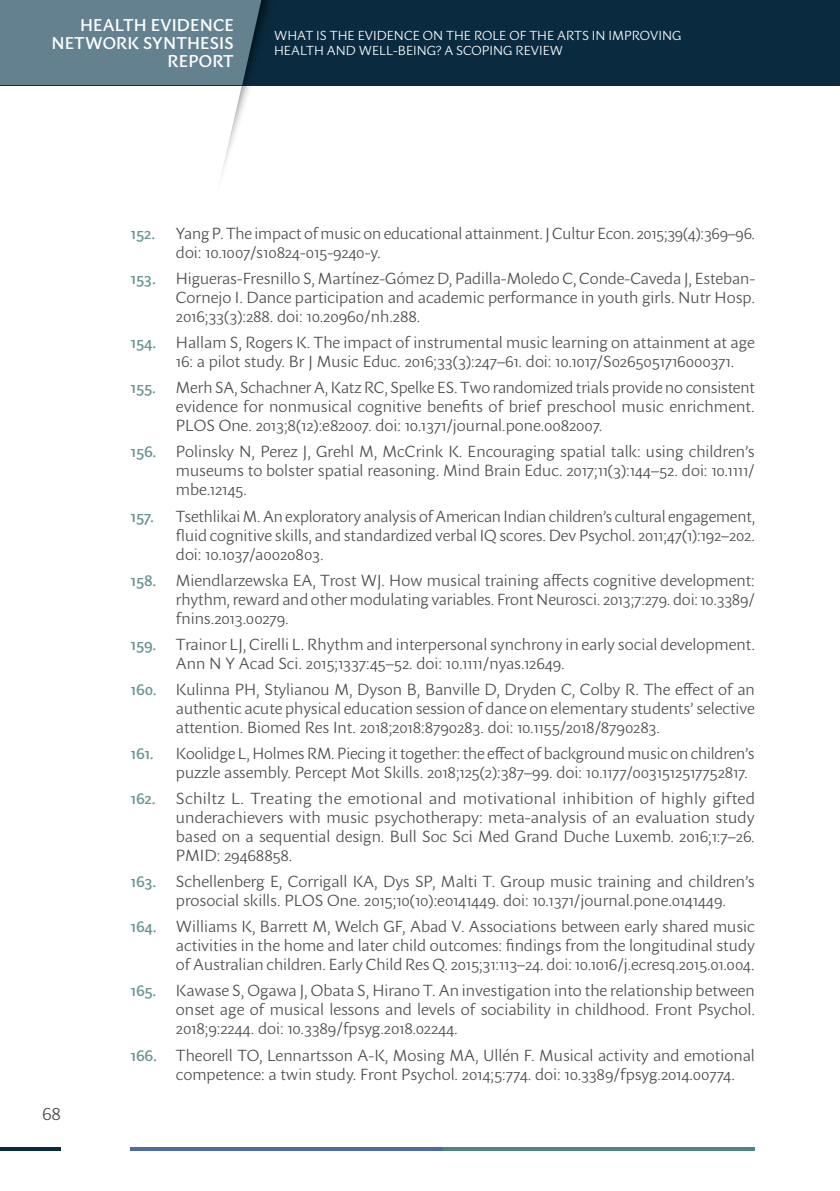
<style>
.page{position:relative;width:840px;height:1191px;background:#fff}
.page>*{position:absolute;margin:0;border:0;box-sizing:border-box;transform-origin:0 0}
.t1{font:300 18px "Sharik Sans";color:#4b4c4d}
.t2{font:500 17px/18px "Sharik Sans";letter-spacing:.01em;color:#fff;text-align:right}
.t3{font:300 16px/19px "Sharik Sans";color:#4b4c4d;text-align:justify}
.t4{font:500 16px "Sharik Sans";color:#679392}
.t5{font:300 13px/15.6px "Sharik Sans";color:#fff}
.s1{font-weight:500;color:#679392}
</style>
<div class="page">
<div style="left:0;top:0;width:838px;height:85px;background:#0a2b3f"></div>
<hr style="left:442px;top:1147px;width:312px;height:4px;background:#4c8684">
<hr style="left:130px;top:1147px;width:312px;height:4px;background:#4d69a7">
<div style="left:213px;top:0;width:157px;height:227px;background:#231f20;opacity:.75"></div>
<svg style="left:0;top:0;width:365px;height:227px"></svg>
<hr style="left:0;top:1147px;width:61px;height:4px;background:#0a2b3f">
<p class="t2" style="left:51px;top:16px;width:184px">HEALTH EVIDENCE<br>NETWORK SYNTHESIS<br>REPORT</p>
<p class="t5" style="left:274px;top:27px;width:408px">WHAT IS THE EVIDENCE ON THE ROLE OF THE ARTS IN IMPROVING<br>HEALTH AND WELL-BEING? A SCOPING REVIEW</p>
<p class="t1" style="left:42px;top:1101px;width:20px">68</p>
<p class="t4" style="left:130px;top:222px;width:26px">152.</p>
<p class="t3" style="left:176px;top:223px;width:580px">Yang P. The impact of music on educational attainment. J Cultur Econ. 2015;39(4):369–96. doi: 10.1007/s10824-015-9240-y.</p>
<p class="t3" style="left:176px;top:269px;width:580px;text-indent:-45px"><span class="s1">153.</span> Higueras-Fresnillo S, Martínez-Gómez D, Padilla-Moledo C, Conde-Caveda J, Esteban-Cornejo I. Dance participation and academic performance in youth girls. Nutr Hosp.<br>2016;33(3):288. doi: 10.20960/nh.288.</p>
<p class="t3" style="left:176px;top:333px;width:580px;text-indent:-45px"><span class="s1">154.</span> Hallam S, Rogers K. The impact of instrumental music learning on attainment at age<br>16: a pilot study. Br J Music Educ. 2016;33(3):247–61. doi: 10.1017/S0265051716000371.</p>
<p class="t3" style="left:176px;top:378px;width:580px;text-indent:-45px"><span class="s1">155.</span> Merh SA, Schachner A, Katz RC, Spelke ES. Two randomized trials provide no consistent evidence for nonmusical cognitive benefits of brief preschool music enrichment.<br>PLOS One. 2013;8(12):e82007. doi: 10.1371/journal.pone.0082007.</p>
<p class="t3" style="left:176px;top:442px;width:580px;text-indent:-45px"><span class="s1">156.</span> Polinsky N, Perez J, Grehl M, McCrink K. Encouraging spatial talk: using children’s museums to bolster spatial reasoning. Mind Brain Educ. 2017;11(3):144–52. doi: 10.1111/ mbe.12145.</p>
<p class="t4" style="left:130px;top:505px;width:25px">157.</p>
<p class="t3" style="left:176px;top:506px;width:580px">Tsethlikai M. An exploratory analysis of American Indian children’s cultural engagement, fluid cognitive skills, and standardized verbal IQ scores. Dev Psychol. 2011;47(1):192–202. doi: 10.1037/a0020803.</p>
<p class="t3" style="left:176px;top:570px;width:580px;text-indent:-45px"><span class="s1">158.</span> Miendlarzewska EA, Trost WJ. How musical training affects cognitive development: rhythm, reward and other modulating variables. Front Neurosci. 2013;7:279. doi: 10.3389/ fnins.2013.00279.</p>
<p class="t3" style="left:176px;top:634px;width:580px;text-indent:-45px"><span class="s1">159.</span> Trainor LJ, Cirelli L. Rhythm and interpersonal synchrony in early social development.<br>Ann N Y Acad Sci. 2015;1337:45–52. doi: 10.1111/nyas.12649.</p>
<p class="t3" style="left:176px;top:679px;width:580px;text-indent:-45px"><span class="s1">160.</span> Kulinna PH, Stylianou M, Dyson B, Banville D, Dryden C, Colby R. The effect of an authentic acute physical education session of dance on elementary students’ selective attention. Biomed Res Int. 2018;2018:8790283. doi: 10.1155/2018/8790283.</p>
<p class="t4" style="left:130px;top:742px;width:25px">161.</p>
<p class="t3" style="left:176px;top:743px;width:579px">Koolidge L, Holmes RM. Piecing it together: the effect of background music on children’s puzzle assembly. Percept Mot Skills. 2018;125(2):387–99. doi: 10.1177/0031512517752817.</p>
<p class="t4" style="left:130px;top:787px;width:26px">162.</p>
<p class="t3" style="left:176px;top:788px;width:580px">Schiltz L. Treating the emotional and motivational inhibition of highly gifted underachievers with music psychotherapy: meta-analysis of an evaluation study based on a sequential design. Bull Soc Sci Med Grand Duche Luxemb. 2016;1:7–26.<br>PMID: 29468858.</p>
<p class="t3" style="left:176px;top:871px;width:580px;text-indent:-45px"><span class="s1">163.</span> Schellenberg E, Corrigall KA, Dys SP, Malti T. Group music training and children’s prosocial skills. PLOS One. 2015;10(10):e0141449. doi: 10.1371/journal.pone.0141449.</p>
<p class="t3" style="left:176px;top:917px;width:580px;text-indent:-45px"><span class="s1">164.</span> Williams K, Barrett M, Welch GF, Abad V. Associations between early shared music activities in the home and later child outcomes: findings from the longitudinal study of Australian children. Early Child Res Q. 2015;31:113–24. doi: 10.1016/j.ecresq.2015.01.004.</p>
<p class="t3" style="left:176px;top:981px;width:580px;text-indent:-45px"><span class="s1">165.</span> Kawase S, Ogawa J, Obata S, Hirano T. An investigation into the relationship between onset age of musical lessons and levels of sociability in childhood. Front Psychol.<br>2018;9:2244. doi: 10.3389/fpsyg.2018.02244.</p>
<p class="t3" style="left:176px;top:1045px;width:580px;text-indent:-45px"><span class="s1">166.</span> Theorell TO, Lennartsson A-K, Mosing MA, Ullén F. Musical activity and emotional competence: a twin study. Front Psychol. 2014;5:774. doi: 10.3389/fpsyg.2014.00774.</p>
</div>
